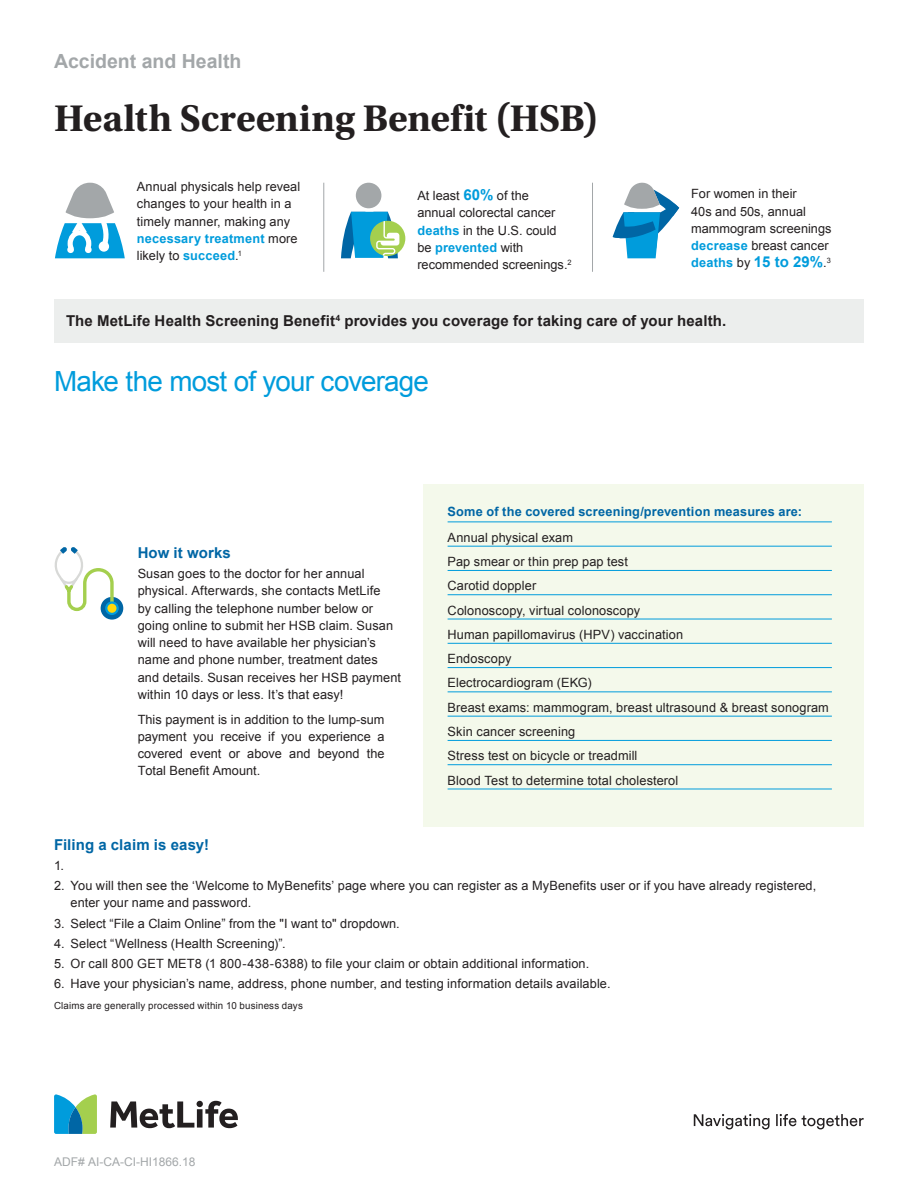
<style>
.page{position:relative;width:918px;height:1188px;background:#fff}
.page>*{position:absolute;margin:0;border:0;box-sizing:border-box;transform-origin:0 0}
.t1{font:700 39px "Utopia Std";letter-spacing:-.005em;color:#231f20}
.t2{font:27.75px "Arial";letter-spacing:-.03em;color:#009cdc}
.t3{font:700 19.5px "Arial";color:#a3a7a9}
.t4{font:700 15px "Arial";letter-spacing:.01em;color:#231f20}
.t5{font:700 15px "Arial";letter-spacing:.01em;color:#0066a5}
.t6{font:700 15px "Arial";color:#009cdc}
.t7{font:12.75px/17.2px "Arial";letter-spacing:.01em;color:#231f20}
.t8{font:700 12.75px "Arial";letter-spacing:.015em;color:#0066a5}
.t9{font:12px "Arial";color:#a3a7a9}
.t10{font:9.75px "Arial";letter-spacing:.02em;color:#231f20}
.s1{font-weight:700;color:#009cdc}
.s2{font-weight:700;font-size:15px;color:#009cdc}
.s3{font-size:12.75px}
.s4{font-weight:400;font-size:12.75px;color:#231f20}
</style>
<div class="page">
<svg style="left:110px;top:1101px;width:128px;height:27px"></svg>
<svg style="left:54px;top:1094px;width:43px;height:40px;background:#5bb2a5"></svg>
<hr style="left:592px;top:183px;width:1px;height:89px;background:#a3a7a9">
<div style="left:423px;top:484px;width:441px;height:343px;background:#f4f9eb"></div>
<hr style="left:448px;top:522px;width:384px;height:1px;background:#009cdc">
<hr style="left:448px;top:546px;width:384px;height:1px;background:#009cdc">
<hr style="left:448px;top:570px;width:384px;height:1px;background:#009cdc">
<hr style="left:448px;top:594px;width:384px;height:1px;background:#009cdc">
<hr style="left:448px;top:619px;width:384px;height:1px;background:#009cdc">
<hr style="left:448px;top:643px;width:384px;height:1px;background:#009cdc">
<hr style="left:448px;top:667px;width:384px;height:1px;background:#009cdc">
<hr style="left:448px;top:691px;width:384px;height:1px;background:#009cdc">
<hr style="left:448px;top:716px;width:384px;height:1px;background:#009cdc">
<hr style="left:448px;top:740px;width:384px;height:1px;background:#009cdc">
<hr style="left:448px;top:764px;width:384px;height:1px;background:#009cdc">
<hr style="left:448px;top:789px;width:384px;height:1px;background:#009cdc">
<div style="left:356px;top:183px;width:25px;height:25px;background:#a3a7a9;border-radius:50%"></div>
<div style="left:370px;top:221px;width:35px;height:35px;background:#a4cf4e;border-radius:50%"></div>
<svg style="left:341px;top:212px;width:58px;height:46px"></svg>
<svg style="left:613px;top:182px;width:66px;height:76px"></svg>
<svg style="left:55px;top:183px;width:70px;height:75px"></svg>
<div style="left:54px;top:299px;width:810px;height:44px;background:#eceeed"></div>
<svg style="left:694px;top:1114px;width:170px;height:15px"></svg>
<div style="left:101px;top:597px;width:22px;height:23px;background:#0066a5;border-radius:50%"></div>
<svg style="left:54px;top:547px;width:61px;height:66px"></svg>
<svg style="left:105px;top:601px;width:14px;height:14px"></svg>
<div style="left:107px;top:604px;width:10px;height:9px;background:#ffd80a;border-radius:50%"></div>
<hr style="left:323px;top:183px;width:1px;height:89px;background:#a3a7a9">
<h3 class="t3" style="left:54px;top:49px;width:189px">Accident and Health</h3>
<h1 class="t1" style="left:54px;top:95px;width:546px">Health Screening Benefit (HSB)</h1>
<p class="t7" style="left:137px;top:178px;width:165px">Annual physicals help reveal changes to your health in a timely manner, making any <span class="s1">necessary treatment</span> more likely to <span class="s1">succeed</span>.<sup>1</sup></p>
<p class="t7" style="left:417px;top:187px;width:156px">At least <span class="s2">60%</span> of the<br>annual colorectal cancer <span class="s1">deaths</span> in the U.S. could be <span class="s1">prevented</span> with recommended screenings.<sup>2</sup></p>
<p class="t7" style="left:691px;top:186px;width:142px">For women in their<br>40s and 50s, annual mammogram screenings <span class="s1">decrease</span> breast cancer</p>
<p class="t6" style="left:691px;top:252px;width:141px"><span class="s3">deaths</span> <span class="s4">by</span> 15 to 29%<span class="s4">.</span><sup>3</sup></p>
<p class="t4" style="left:66px;top:311px;width:662px">The MetLife Health Screening Benefit<sup>4</sup> provides you coverage for taking care of your health.</p>
<h2 class="t2" style="left:54px;top:363px;width:377px">Make the most of your coverage</h2>
<p class="t5" style="left:138px;top:543px;width:95px">How it works</p>
<p class="t7" style="left:138px;top:565px;width:265px">Susan goes to the doctor for her annual physical. Afterwards, she contacts MetLife<br>by calling the telephone number below or going online to submit her HSB claim. Susan will need to have available her physician’s name and phone number, treatment dates and details. Susan receives her HSB payment within 10 days or less. It’s that easy!</p>
<p class="t7" style="left:138px;top:711px;width:248px;text-align:justify">This payment is in addition to the lump-sum payment you receive if you experience a covered event or above and beyond the Total Benefit Amount.</p>
<p class="t8" style="left:448px;top:503px;width:356px">Some of the covered screening/prevention measures are:</p>
<p class="t7" style="left:448px;top:525px;width:383px;line-height:24.3px">Annual physical exam<br>Pap smear or thin prep pap test<br>Carotid doppler<br>Colonoscopy, virtual colonoscopy<br>Human papillomavirus (HPV) vaccination<br>Endoscopy<br>Electrocardiogram (EKG)<br>Breast exams: mammogram, breast ultrasound &amp; breast sonogram<br>Skin cancer screening<br>Stress test on bicycle or treadmill<br>Blood Test to determine total cholesterol</p>
<p class="t5" style="left:54px;top:835px;width:157px">Filing a claim is easy!</p>
<p class="t7" style="left:71px;top:877px;width:747px;text-indent:-17px">2. You will then see the ‘Welcome to MyBenefits’ page where you can register as a MyBenefits user or if you have already registered, enter your name and password.</p>
<p class="t7" style="left:54px;top:915px;width:347px">3. Select “File a Claim Online” from the "I want to" dropdown.</p>
<p class="t7" style="left:54px;top:935px;width:233px">4. Select “Wellness (Health Screening)”.</p>
<p class="t7" style="left:54px;top:955px;width:537px">5. Or call 800 GET MET8 (1 800-438-6388) to file your claim or obtain additional information.</p>
<p class="t7" style="left:54px;top:975px;width:558px">6. Have your physician’s name, address, phone number, and testing information details available.</p>
<p class="t10" style="left:54px;top:999px;width:250px">Claims are generally processed within 10 business days</p>
<p class="t9" style="left:54px;top:1154px;width:143px">ADF# AI-CA-CI-HI1866.18</p>
</div>
